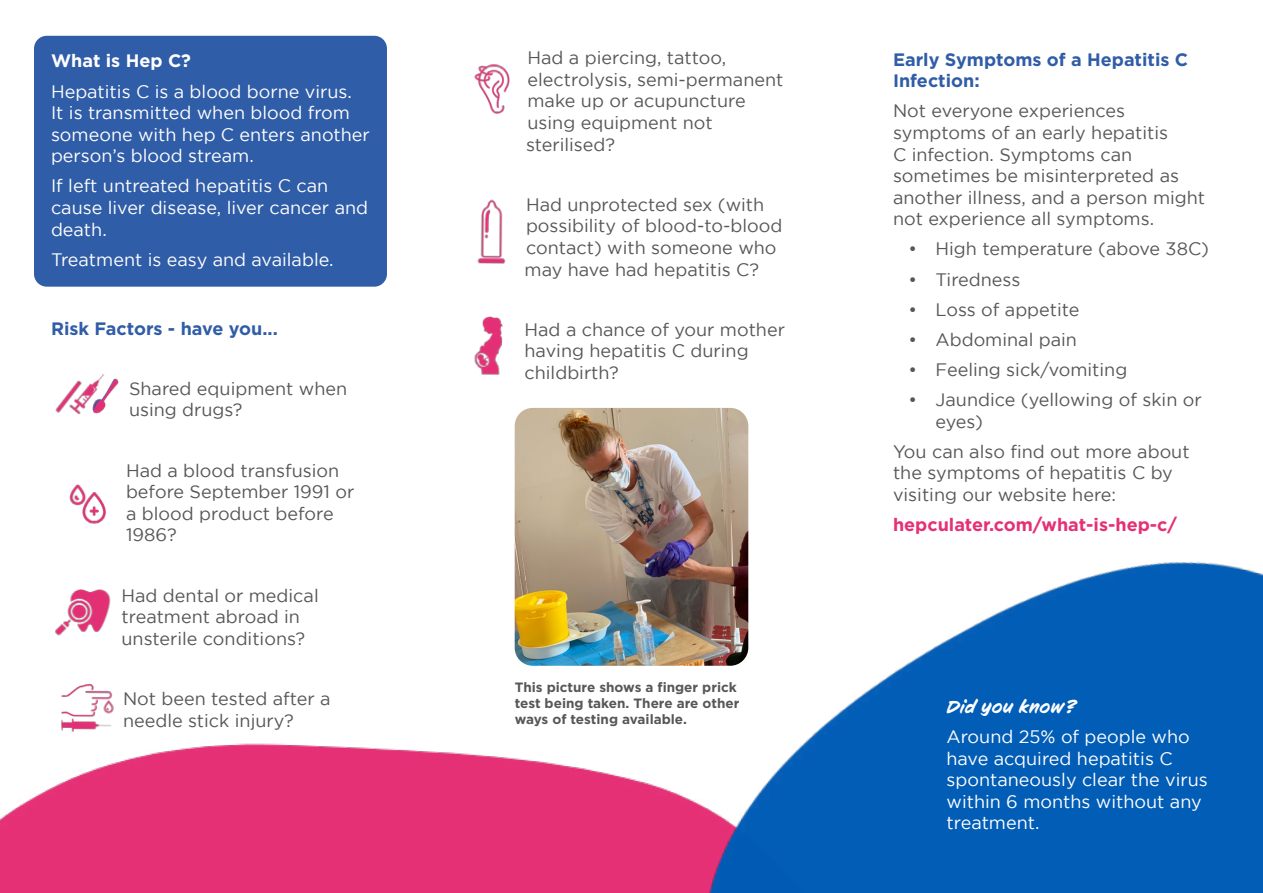
<style>
.page{position:relative;width:1263px;height:893px;background:#fff}
.page>*{position:absolute;margin:0;border:0;box-sizing:border-box;transform-origin:0 0}
.t1{font:18px/21.6px "Gotham";color:#575756}
.t2{font:18px/21.6px "Gotham";color:#fff}
.t3{font:700 18px/21.6px "Gotham";color:#305da7}
.t4{font:700 18px "Gotham";color:#e53076}
.t5{font:700 18px "Gotham";color:#fff}
.t6{font:italic 18px "CC Sign Language";letter-spacing:.03em;color:#fff}
.t7{font:700 13.5px/16.2px "Gotham";color:#575756}
</style>
<div class="page">
<div style="left:34px;top:36px;width:353px;height:251px;background:#305da7;border-radius:13px"></div>
<img style="left:0;top:743px;width:594px;height:150px">
<img style="left:515px;top:408px;width:79px;height:258px">
<img style="left:55px;top:374px;width:64px;height:40px">
<img style="left:474px;top:316px;width:29px;height:59px">
<img style="left:61px;top:684px;width:53px;height:48px">
<img style="left:69px;top:484px;width:37px;height:40px">
<img style="left:55px;top:589px;width:56px;height:47px">
<img style="left:477px;top:199px;width:29px;height:65px">
<img style="left:474px;top:64px;width:36px;height:50px">
<img style="left:594px;top:407px;width:669px;height:486px">
<div style="left:876px;top:34px;width:353px;height:516px;background:#fff;border-radius:13px"></div>
<p class="t5" style="left:51px;top:51px;width:142px">What is Hep C?</p>
<p class="t2" style="left:51px;top:80px;width:320px">Hepatitis C is a blood borne virus.<br>It is transmitted when blood from someone with hep C enters another person’s blood stream.</p>
<p class="t2" style="left:51px;top:175px;width:319px">If left untreated hepatitis C can cause liver disease, liver cancer and death.</p>
<p class="t2" style="left:51px;top:248px;width:284px">Treatment is easy and available.</p>
<p class="t3" style="left:51px;top:317px;width:228px">Risk Factors - have you...</p>
<p class="t1" style="left:129px;top:377px;width:220px">Shared equipment when using drugs?</p>
<p class="t1" style="left:126px;top:459px;width:230px">Had a blood transfusion before September 1991 or a blood product before<br>1986?</p>
<p class="t1" style="left:122px;top:584px;width:199px">Had dental or medical treatment abroad in unsterile conditions?</p>
<p class="t1" style="left:123px;top:687px;width:209px">Not been tested after a needle stick injury?</p>
<p class="t1" style="left:526px;top:47px;width:259px">Had a piercing, tattoo, electrolysis, semi-permanent make up or acupuncture using equipment not sterilised?</p>
<p class="t1" style="left:524px;top:193px;width:259px">Had unprotected sex (with possibility of blood-to-blood contact) with someone who may have had hepatitis C?</p>
<p class="t1" style="left:524px;top:318px;width:262px">Had a chance of your mother having hepatitis C during childbirth?</p>
<p class="t7" style="left:515px;top:678px;width:226px">This picture shows a finger prick test being taken. There are other ways of testing available.</p>
<p class="t3" style="left:893px;top:48px;width:297px">Early Symptoms of a Hepatitis C<br>Infection:</p>
<p class="t1" style="left:893px;top:100px;width:314px">Not everyone experiences symptoms of an early hepatitis<br>C infection. Symptoms can sometimes be misinterpreted as another illness, and a person might not experience all symptoms.</p>
<p class="t1" style="left:908px;top:238px;width:302px">• High temperature (above 38C)</p>
<p class="t1" style="left:908px;top:268px;width:113px">• Tiredness</p>
<p class="t1" style="left:908px;top:298px;width:173px">• Loss of appetite</p>
<p class="t1" style="left:908px;top:328px;width:170px">• Abdominal pain</p>
<p class="t1" style="left:908px;top:358px;width:220px">• Feeling sick/vomiting</p>
<p class="t1" style="left:935px;top:388px;width:268px;text-indent:-27px">• Jaundice (yellowing of skin or eyes)</p>
<p class="t1" style="left:893px;top:440px;width:298px">You can also find out more about the symptoms of hepatitis C by visiting our website here:</p>
<p class="t4" style="left:893px;top:514px;width:285px">hepculater.com/what-is-hep-c/</p>
<p class="t6" style="left:946px;top:696px;width:131px">DID YOU KNOW?</p>
<p class="t2" style="left:946px;top:725px;width:263px">Around 25% of people who have acquired hepatitis C spontaneously clear the virus within 6 months without any treatment.</p>
</div>
